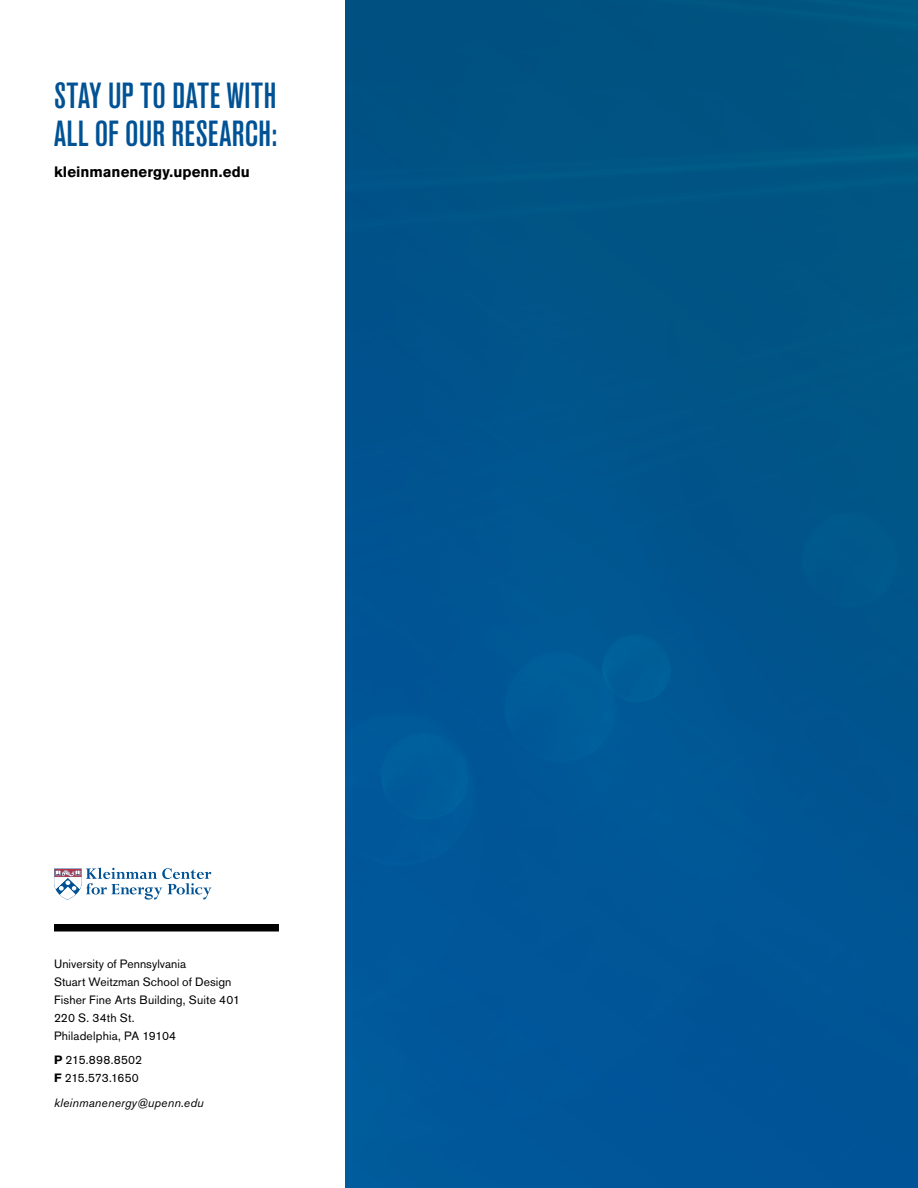
<style>
.page{position:relative;width:918px;height:1188px;background:#fff}
.page>*{position:absolute;margin:0;border:0;box-sizing:border-box;transform-origin:0 0}
.KC__Callout_Quote__with_quotations{font:500 condensed 36px "Akzidenz Grotesk Std";letter-spacing:.01em;color:#005295}
.t1{font:700 15px "Akzidenz Grotesk Std";letter-spacing:.005em;color:#000}
.t2{font:12px/18px "Akzidenz Grotesk Std";letter-spacing:.01em;color:#000}
.t3{font:italic 12px "Akzidenz Grotesk Std";letter-spacing:.015em;color:#000}
.s1{font-weight:700}
</style>
<div class="page">
<div style="left:0;top:0;width:918px;height:1188px;background:linear-gradient(to bottom,#005380,#00579d)"></div>
<div style="left:0;top:0;width:345px;height:1188px;background:#fff"></div>
<svg style="left:54px;top:868px;width:158px;height:32px"></svg>
<div style="left:54px;top:924px;width:225px;height:8px;background:#000"></div>
<p class="KC__Callout_Quote__with_quotations" style="left:54px;top:75px;width:224px">STAY UP TO DATE WITH</p>
<p class="KC__Callout_Quote__with_quotations" style="left:54px;top:113px;width:225px">ALL OF OUR RESEARCH:</p>
<p class="t1" style="left:54px;top:163px;width:197px">kleinmanenergy.upenn.edu</p>
<p class="t2" style="left:54px;top:954px;width:188px">University of Pennsylvania<br>Stuart Weitzman School of Design<br>Fisher Fine Arts Building, Suite 401<br>220 S. 34th St.<br>Philadelphia, PA 19104</p>
<p class="t2" style="left:54px;top:1051px;width:90px"><span class="s1">P</span> 215.898.8502<br><span class="s1">F</span> 215.573.1650</p>
<p class="t3" style="left:54px;top:1096px;width:151px">kleinmanenergy@upenn.edu</p>
</div>
